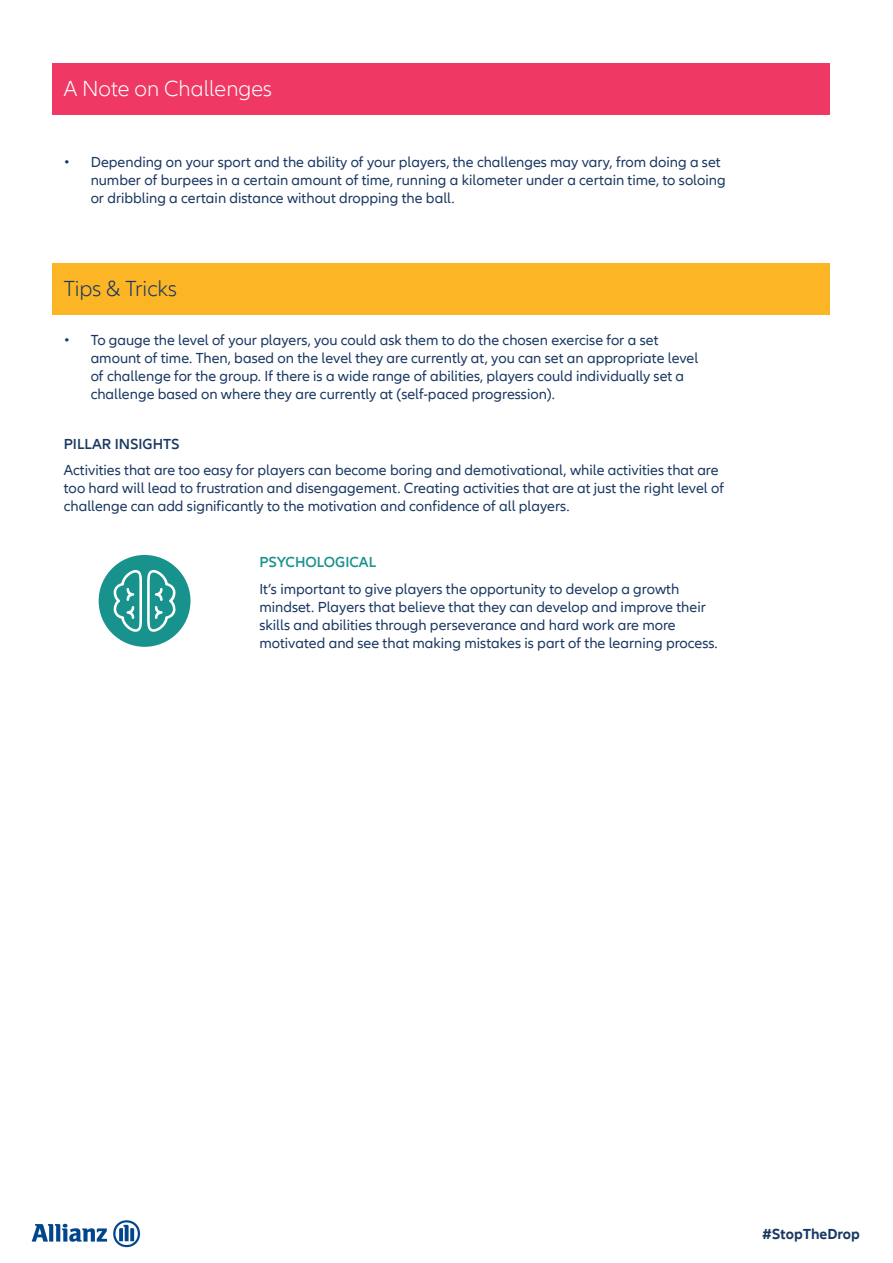
<style>
.page{position:relative;width:893px;height:1263px;background:#fff}
.page>*{position:absolute;margin:0;border:0;box-sizing:border-box;transform-origin:0 0}
.Body_Copy{font:300 22.5px "Allianz Neo";color:#fff}
.Body_Copy-2{font:300 22.5px "Allianz Neo";color:#1a3862}
.Body_Copy-3{font:15px/18px "Allianz Neo";color:#1a3862}
.Body_Copy-4{font:600 15px "Allianz Neo";color:#1a3862}
.Body_Copy-5{font:600 15px "Allianz Neo";color:#18928d}
.t1{font:700 15px "Allianz Neo";color:#1a3862}
</style>
<div class="page">
<svg style="left:32px;top:1224px;width:75px;height:18px"></svg>
<svg style="left:113px;top:1220px;width:27px;height:27px"></svg>
<div style="left:52px;top:264px;width:777px;height:51px;background:#fcb525"></div>
<div style="left:99px;top:555px;width:91px;height:92px;background:#18928d;border-radius:50%"></div>
<svg style="left:114px;top:570px;width:61px;height:62px"></svg>
<div style="left:52px;top:64px;width:777px;height:51px;background:#ef3864"></div>
<p class="Body_Copy" style="left:64px;top:76px;width:210px">A Note on Challenges</p>
<p class="Body_Copy-3" style="left:91px;top:153px;width:636px;text-indent:-27px">• Depending on your sport and the ability of your players, the challenges may vary, from doing a set number of burpees in a certain amount of time, running a kilometer under a certain time, to soloing or dribbling a certain distance without dropping the ball.</p>
<p class="Body_Copy-2" style="left:64px;top:276px;width:115px">Tips &amp; Tricks</p>
<p class="Body_Copy-3" style="left:91px;top:332px;width:609px;text-indent:-27px">• To gauge the level of your players, you could ask them to do the chosen exercise for a set amount of time. Then, based on the level they are currently at, you can set an appropriate level of challenge for the group. If there is a wide range of abilities, players could individually set a challenge based on where they are currently at (self-paced progression).</p>
<p class="Body_Copy-4" style="left:64px;top:435px;width:117px">PILLAR INSIGHTS</p>
<p class="Body_Copy-3" style="left:64px;top:462px;width:662px">Activities that are too easy for players can become boring and demotivational, while activities that are too hard will lead to frustration and disengagement. Creating activities that are at just the right level of challenge can add significantly to the motivation and confidence of all players.</p>
<p class="Body_Copy-5" style="left:259px;top:553px;width:118px">PSYCHOLOGICAL</p>
<p class="Body_Copy-3" style="left:259px;top:580px;width:460px">It’s important to give players the opportunity to develop a growth mindset. Players that believe that they can develop and improve their skills and abilities through perseverance and hard work are more motivated and see that making mistakes is part of the learning process.</p>
<p class="t1" style="left:762px;top:1225px;width:99px">#StopTheDrop</p>
</div>
